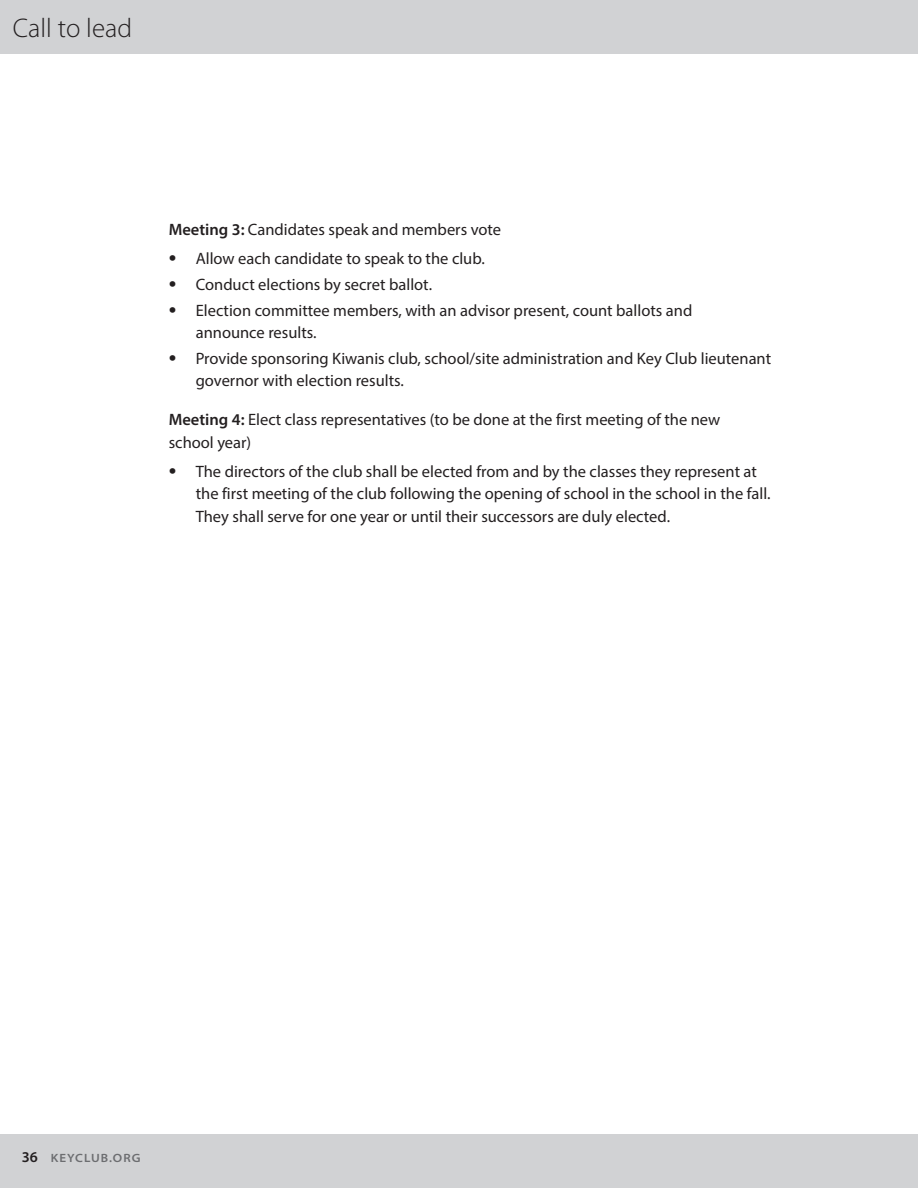
<style>
.page{position:relative;width:918px;height:1188px;background:#fff}
.page>*{position:absolute;margin:0;border:0;box-sizing:border-box;transform-origin:0 0}
.t1{font:300 27px "Myriad Pro";color:#231f20}
.t2{font:16.5px/22.5px "Myriad Pro";color:#231f20}
.t3{font:600 semi-expanded 12px "Myriad Pro";letter-spacing:.085em;color:#6c6d70}
.s1{font-weight:600}
.s2{font-size:27px}
.s3{font-stretch:normal;font-size:15px;color:#231f20}
</style>
<div class="page">
<div style="left:0;top:1134px;width:918px;height:54px;background:#d1d2d4"></div>
<div style="left:0;top:0;width:918px;height:54px;background:#d1d2d4"></div>
<h1 class="t1" style="left:13px;top:11px;width:121px">Call to lead</h1>
<p class="t2" style="left:169px;top:218px;width:334px"><span class="s1">Meeting 3:</span> Candidates speak and members vote</p>
<p class="t2" style="left:169px;top:247px;width:318px"><span class="s2">•</span> Allow each candidate to speak to the club.</p>
<p class="t2" style="left:169px;top:273px;width:265px"><span class="s2">•</span> Conduct elections by secret ballot.</p>
<p class="t2" style="left:196px;top:299px;width:498px;text-indent:-27px"><span class="s2">•</span> Election committee members, with an advisor present, count ballots and announce results.</p>
<p class="t2" style="left:196px;top:347px;width:577px;text-indent:-27px"><span class="s2">•</span> Provide sponsoring Kiwanis club, school/site administration and Key Club lieutenant governor with election results.</p>
<p class="t2" style="left:169px;top:408px;width:553px"><span class="s1">Meeting 4:</span> Elect class representatives (to be done at the first meeting of the new school year)</p>
<p class="t2" style="left:196px;top:459px;width:576px;text-indent:-27px"><span class="s2">•</span> The directors of the club shall be elected from and by the classes they represent at the first meeting of the club following the opening of school in the school in the fall.<br>They shall serve for one year or until their successors are duly elected.</p>
<p class="t3" style="left:22px;top:1150px;width:120px"><span class="s3">36</span> KEYCLUB.ORG</p>
</div>
